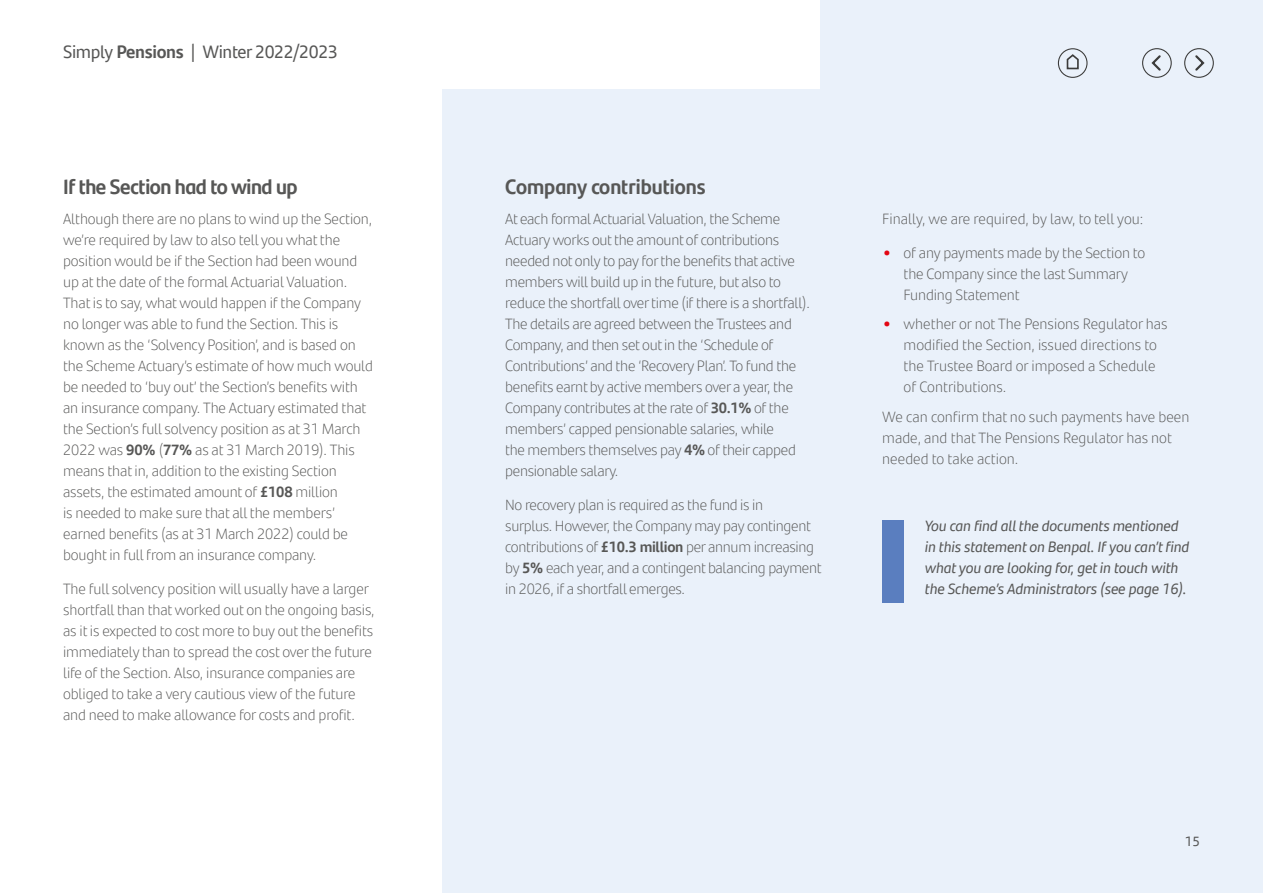
<style>
.page{position:relative;width:1263px;height:893px;background:#fff}
.page>*{position:absolute;margin:0;border:0;box-sizing:border-box;transform-origin:0 0}
.Head_14_17_Bold{font:700 21px "Santander Headline";letter-spacing:-.02em;color:#575756}
.Head_14_17_Bold-2{font:700 21px "Santander Headline";color:#575756}
.t1{font:18px "Santander Text";letter-spacing:-.02em;color:#575756}
.Body_text_10_14_LT_g{font:300 15px/21px "Santander Text";letter-spacing:-.01em;color:#575756}
.italics{font:italic 15px/21px "Santander Text";letter-spacing:-.01em;color:#575756}
.t2{font:13.5px "Santander Text";color:#575756}
.s1{font-weight:700}
.s2{font-weight:400;font-size:24px;color:#e30613}
</style>
<div class="page">
<div style="left:442px;top:89px;width:821px;height:804px;background:#eaf1fa"></div>
<div style="left:821px;top:0;width:442px;height:89px;background:#eaf1fa"></div>
<div style="left:882px;top:520px;width:21px;height:83px;background:#5a7ebf"></div>
<div style="left:1058px;top:48px;width:29px;height:30px;border:1px solid #3c3c3b;border-radius:50%"></div>
<svg style="left:1066px;top:54px;width:13px;height:16px"></svg>
<div style="left:1142px;top:48px;width:30px;height:30px;border:1px solid #3c3c3b;border-radius:50%"></div>
<svg style="left:1151px;top:55px;width:10px;height:16px"></svg>
<div style="left:1184px;top:48px;width:30px;height:30px;border:1px solid #3c3c3b;border-radius:50%"></div>
<svg style="left:1195px;top:55px;width:10px;height:16px"></svg>
<p class="t1" style="left:63px;top:38px;width:276px">Simply <span class="s1">Pensions</span> | Winter 2022/2023</p>
<p class="Head_14_17_Bold" style="left:63px;top:170px;width:236px">If the Section had to wind up</p>
<p class="Body_text_10_14_LT_g" style="left:63px;top:207px;width:311px">Although there are no plans to wind up the Section, we’re required by law to also tell you what the position would be if the Section had been wound up at the date of the formal Actuarial Valuation.<br>That is to say, what would happen if the Company no longer was able to fund the Section. This is known as the ‘Solvency Position’, and is based on the Scheme Actuary’s estimate of how much would be needed to ‘buy out’ the Section’s benefits with an insurance company. The Actuary estimated that the Section’s full solvency position as at 31 March 2022 was <span class="s1">90%</span> (<span class="s1">77%</span> as at 31 March 2019). This means that in, addition to the existing Section assets, the estimated amount of <span class="s1">£108</span> million<br>is needed to make sure that all the members’ earned benefits (as at 31 March 2022) could be bought in full from an insurance company.</p>
<p class="Body_text_10_14_LT_g" style="left:63px;top:577px;width:313px">The full solvency position will usually have a larger shortfall than that worked out on the ongoing basis, as it is expected to cost more to buy out the benefits immediately than to spread the cost over the future life of the Section. Also, insurance companies are obliged to take a very cautious view of the future and need to make allowance for costs and profit.</p>
<p class="Head_14_17_Bold-2" style="left:505px;top:170px;width:202px">Company contributions</p>
<p class="Body_text_10_14_LT_g" style="left:505px;top:207px;width:306px">At each formal Actuarial Valuation, the Scheme Actuary works out the amount of contributions needed not only to pay for the benefits that active members will build up in the future, but also to reduce the shortfall over time (if there is a shortfall).<br>The details are agreed between the Trustees and Company, and then set out in the ‘Schedule of Contributions’ and the ‘Recovery Plan’. To fund the benefits earnt by active members over a year, the Company contributes at the rate of <span class="s1">30.1%</span> of the members’ capped pensionable salaries, while<br>the members themselves pay <span class="s1">4%</span> of their capped pensionable salary.</p>
<p class="Body_text_10_14_LT_g" style="left:505px;top:493px;width:318px">No recovery plan is required as the fund is in<br>surplus. However, the Company may pay contingent contributions of <span class="s1">£10.3 million</span> per annum increasing by <span class="s1">5%</span> each year, and a contingent balancing payment in 2026, if a shortfall emerges.</p>
<p class="Body_text_10_14_LT_g" style="left:882px;top:207px;width:263px">Finally, we are required, by law, to tell you:</p>
<p class="Body_text_10_14_LT_g" style="left:903px;top:241px;width:243px;text-indent:-21px"><span class="s2">•</span> of any payments made by the Section to the Company since the last Summary<br>Funding Statement</p>
<p class="Body_text_10_14_LT_g" style="left:903px;top:313px;width:266px;text-indent:-21px"><span class="s2">•</span> whether or not The Pensions Regulator has modified the Section, issued directions to the Trustee Board or imposed a Schedule of Contributions.</p>
<p class="Body_text_10_14_LT_g" style="left:882px;top:405px;width:309px">We can confirm that no such payments have been made, and that The Pensions Regulator has not needed to take action.</p>
<p class="italics" style="left:925px;top:515px;width:266px">You can find all the documents mentioned in this statement on Benpal. If you can’t find what you are looking for, get in touch with the Scheme’s Administrators (see page 16).</p>
<p class="t2" style="left:1185px;top:831px;width:16px">15</p>
</div>
